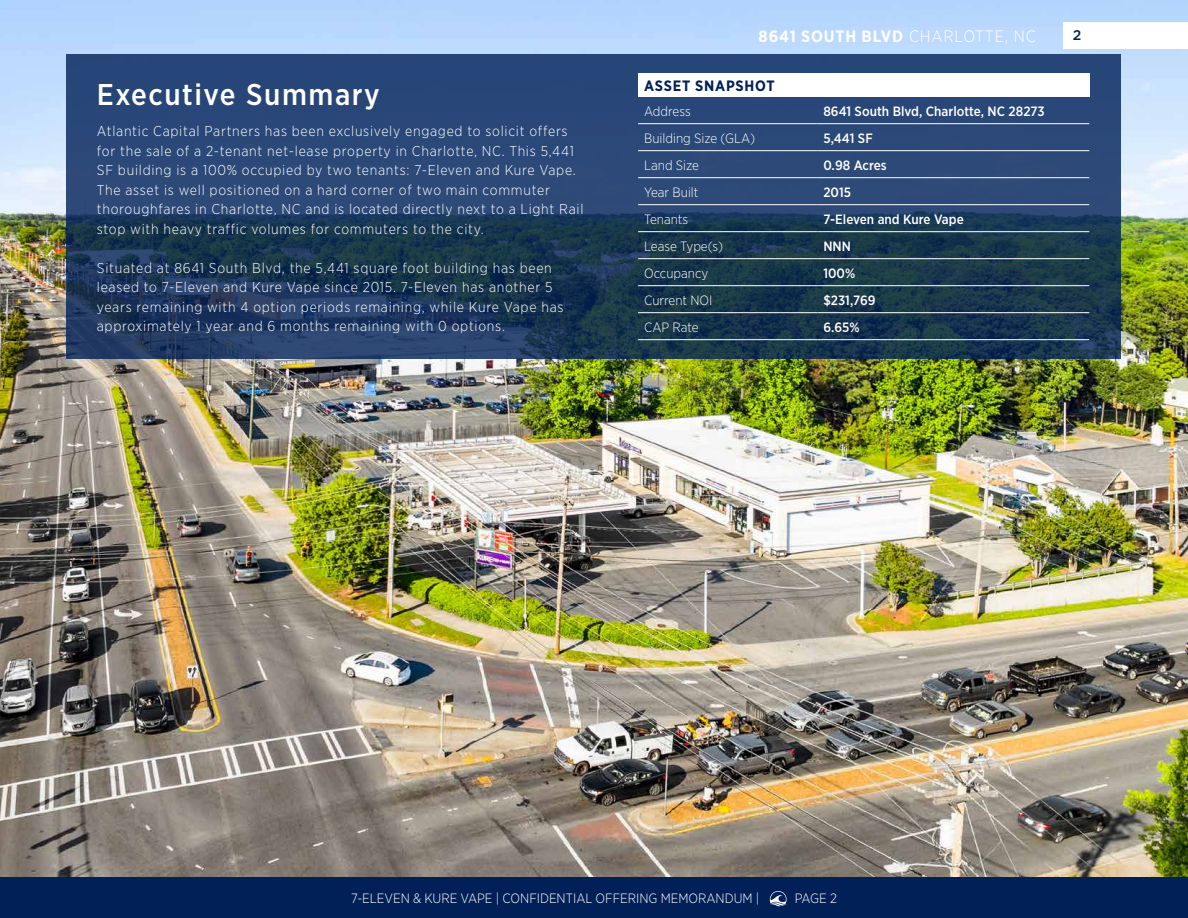
<style>
.page{position:relative;width:1188px;height:918px;background:#fff}
.page>*{position:absolute;margin:0;border:0;box-sizing:border-box;transform-origin:0 0}
.t1{font:500 30px "Gotham Narrow";letter-spacing:.05em;color:#fff}
.t2{font:700 16.5px "Gotham Narrow";letter-spacing:.05em;color:#fff}
.t3{font:700 15px "Gotham Narrow";letter-spacing:.05em;color:#002057}
.t4{font:300 14.25px/19.5px "Gotham Narrow";letter-spacing:.05em;color:#fff}
.t5{font:500 13.95px "Gotham";color:#002057}
.t6{font:300 13.5px "Gotham Narrow";color:#fff}
.t7{font:500 13.5px "Gotham Narrow";color:#fff}
.s1{font-weight:300}
</style>
<div class="page">
<img style="left:0;top:0;width:1188px;height:878px">
<div style="left:0;top:878px;width:1188px;height:40px;background:#002057"></div>
<svg style="left:770px;top:891px;width:17px;height:16px"></svg>
<div style="left:1063px;top:22px;width:125px;height:26px;background:#fff"></div>
<svg style="left:66px;top:54px;width:1054px;height:305px;background:#234065"></svg>
<div style="left:638px;top:73px;width:451px;height:24px;background:#fff"></div>
<hr style="left:638px;top:123px;width:179px;height:1px;background:#fff">
<hr style="left:817px;top:123px;width:272px;height:1px;background:#fff">
<hr style="left:638px;top:150px;width:179px;height:1px;background:#fff">
<hr style="left:817px;top:150px;width:272px;height:1px;background:#fff">
<hr style="left:638px;top:177px;width:179px;height:1px;background:#fff">
<hr style="left:817px;top:177px;width:272px;height:1px;background:#fff">
<hr style="left:638px;top:204px;width:179px;height:1px;background:#fff">
<hr style="left:817px;top:204px;width:272px;height:1px;background:#fff">
<hr style="left:638px;top:231px;width:179px;height:1px;background:#fff">
<hr style="left:817px;top:231px;width:272px;height:1px;background:#fff">
<hr style="left:638px;top:258px;width:179px;height:1px;background:#fff">
<hr style="left:817px;top:258px;width:272px;height:1px;background:#fff">
<hr style="left:638px;top:285px;width:179px;height:1px;background:#fff">
<hr style="left:817px;top:285px;width:272px;height:1px;background:#fff">
<hr style="left:638px;top:312px;width:179px;height:1px;background:#fff">
<hr style="left:817px;top:312px;width:272px;height:1px;background:#fff">
<hr style="left:638px;top:339px;width:179px;height:1px;background:#fff">
<hr style="left:817px;top:339px;width:272px;height:1px;background:#fff">
<h1 class="t1" style="left:97px;top:76px;width:285px">Executive Summary</h1>
<p class="t4" style="left:97px;top:121px;width:488px">Atlantic Capital Partners has been exclusively engaged to solicit offers for the sale of a 2-tenant net-lease property in Charlotte, NC. This 5,441<br>SF building is a 100% occupied by two tenants: 7-Eleven and Kure Vape.<br>The asset is well positioned on a hard corner of two main commuter thoroughfares in Charlotte, NC and is located directly next to a Light Rail stop with heavy traffic volumes for commuters to the city.</p>
<p class="t4" style="left:97px;top:258px;width:468px">Situated at 8641 South Blvd, the 5,441 square foot building has been leased to 7-Eleven and Kure Vape since 2015. 7-Eleven has another 5 years remaining with 4 option periods remaining, while Kure Vape has approximately 1 year and 6 months remaining with 0 options.</p>
<p class="t2" style="left:759px;top:25px;width:279px">8641 SOUTH BLVD <span class="s1">CHARLOTTE, NC</span></p>
<p class="t3" style="left:644px;top:76px;width:132px">ASSET SNAPSHOT</p>
<p class="t6" style="left:644px;top:103px;width:48px">Address</p>
<p class="t7" style="left:823px;top:102px;width:223px">8641 South Blvd, Charlotte, NC 28273</p>
<p class="t6" style="left:644px;top:130px;width:113px">Building Size (GLA)</p>
<p class="t7" style="left:823px;top:129px;width:51px">5,441 SF</p>
<p class="t6" style="left:644px;top:157px;width:56px">Land Size</p>
<p class="t7" style="left:823px;top:156px;width:65px">0.98 Acres</p>
<p class="t6" style="left:644px;top:184px;width:56px">Year Built</p>
<p class="t7" style="left:823px;top:183px;width:29px">2015</p>
<p class="t6" style="left:644px;top:211px;width:46px">Tenants</p>
<p class="t7" style="left:823px;top:210px;width:142px">7-Eleven and Kure Vape</p>
<p class="t6" style="left:644px;top:238px;width:80px">Lease Type(s)</p>
<p class="t7" style="left:823px;top:237px;width:29px">NNN</p>
<p class="t6" style="left:644px;top:265px;width:66px">Occupancy</p>
<p class="t7" style="left:823px;top:264px;width:33px">100%</p>
<p class="t6" style="left:644px;top:292px;width:70px">Current NOI</p>
<p class="t7" style="left:823px;top:291px;width:54px">$231,769</p>
<p class="t6" style="left:644px;top:319px;width:56px">CAP Rate</p>
<p class="t7" style="left:823px;top:318px;width:38px">6.65%</p>
<p class="t5" style="left:1073px;top:26px;width:10px">2</p>
<p class="t6" style="left:351px;top:890px;width:410px">7-ELEVEN &amp; KURE VAPE | CONFIDENTIAL OFFERING MEMORANDUM |</p>
<p class="t6" style="left:795px;top:890px;width:44px">PAGE 2</p>
</div>
